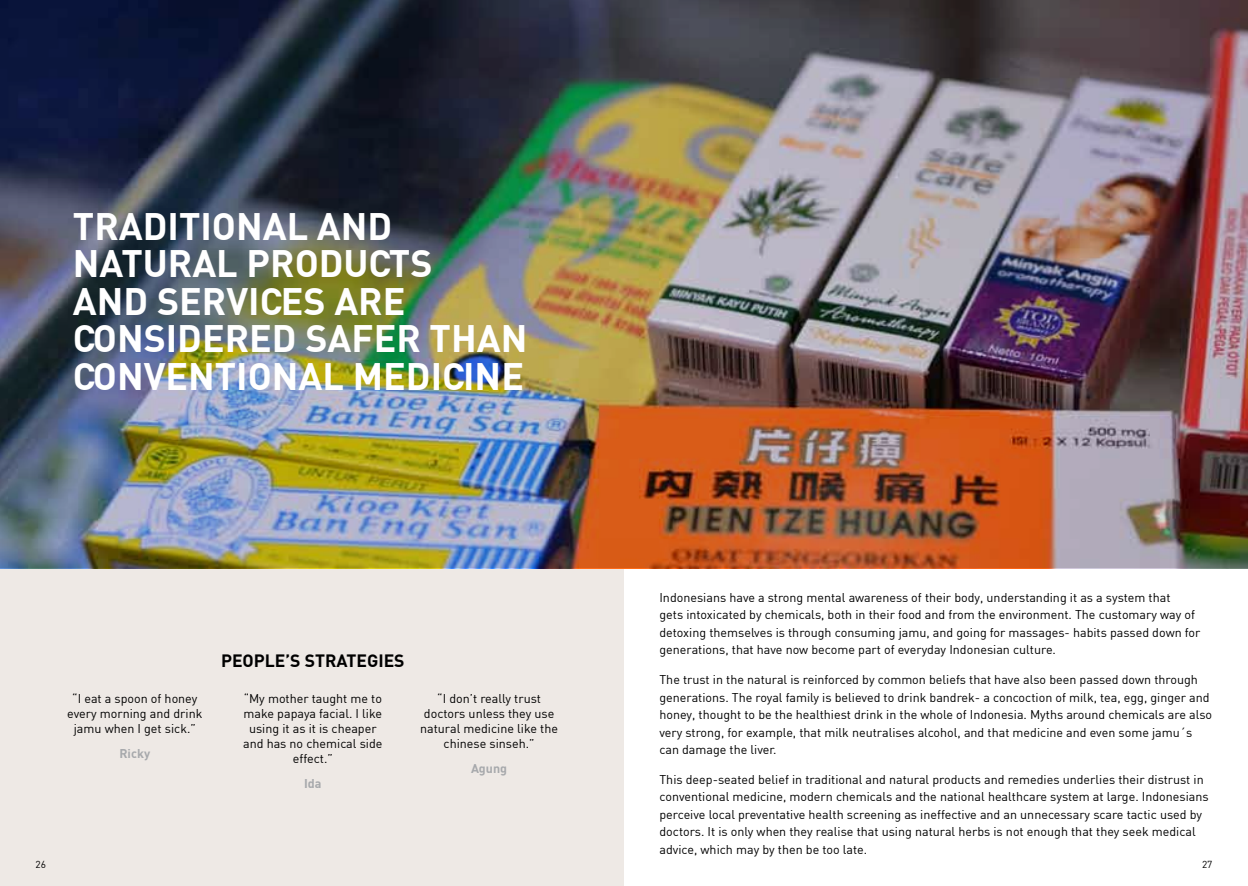
<style>
.page{position:relative;width:1248px;height:886px;background:#fff}
.page>*{position:absolute;margin:0;border:0;box-sizing:border-box;transform-origin:0 0}
.t1{font:700 37.5px/37.5px "DIN";color:#fff}
.t2{font:700 17.5px "DIN";color:#000}
.t3{font:12.5px/17.5px "DIN";color:#000;text-align:center}
.t4{font:700 12.5px "DIN";color:#a7a9ac}
.t5{font:10px "DIN";color:#000}
</style>
<div class="page">
<div style="left:0;top:568px;width:624px;height:318px;background:#eee9e5"></div>
<img style="left:0;top:0;width:1247px;height:568px">
<h1 class="t1" style="left:73px;top:206px;width:456px">TRADITIONAL AND<br>NATURAL PRODUCTS<br>AND SERVICES ARE<br>CONSIDERED SAFER THAN<br>CONVENTIONAL MEDICINE</h1>
<p class="t3" style="left:67px;top:691px;width:137px;line-height:15px">“I eat a spoon of honey every morning and drink jamu when I get sick.”</p>
<p class="t4" style="left:119px;top:745px;width:32px">Ricky</p>
<h2 class="t2" style="left:221px;top:649px;width:185px">PEOPLE’S STRATEGIES</h2>
<p class="t3" style="left:243px;top:691px;width:141px;line-height:15px">“My mother taught me to make papaya facial. I like using it as it is cheaper and has no chemical side effect.”</p>
<p class="t4" style="left:304px;top:775px;width:19px">Ida</p>
<p class="t3" style="left:420px;top:691px;width:139px;line-height:15px">“I don’t really trust doctors unless they use natural medicine like the chinese sinseh.”</p>
<p class="t4" style="left:471px;top:760px;width:38px">Agung</p>
<p class="t3" style="left:659px;top:588px;width:542px;text-align:left">Indonesians have a strong mental awareness of their body, understanding it as a system that<br>gets intoxicated by chemicals, both in their food and from the environment. The customary way of detoxing themselves is through consuming jamu, and going for massages- habits passed down for generations, that have now become part of everyday Indonesian culture.</p>
<p class="t3" style="left:659px;top:670px;width:554px;text-align:left">The trust in the natural is reinforced by common beliefs that have also been passed down through generations. The royal family is believed to drink bandrek- a concoction of milk, tea, egg, ginger and honey, thought to be the healthiest drink in the whole of Indonesia. Myths around chemicals are also very strong, for example, that milk neutralises alcohol, and that medicine and even some jamu´s can damage the liver.</p>
<p class="t3" style="left:659px;top:770px;width:550px;text-align:left">This deep-seated belief in traditional and natural products and remedies underlies their distrust in conventional medicine, modern chemicals and the national healthcare system at large. Indonesians perceive local preventative health screening as ineffective and an unnecessary scare tactic used by doctors. It is only when they realise that using natural herbs is not enough that they seek medical advice, which may by then be too late.</p>
<p class="t5" style="left:35px;top:858px;width:12px">26</p>
<p class="t5" style="left:1201px;top:858px;width:12px">27</p>
</div>
